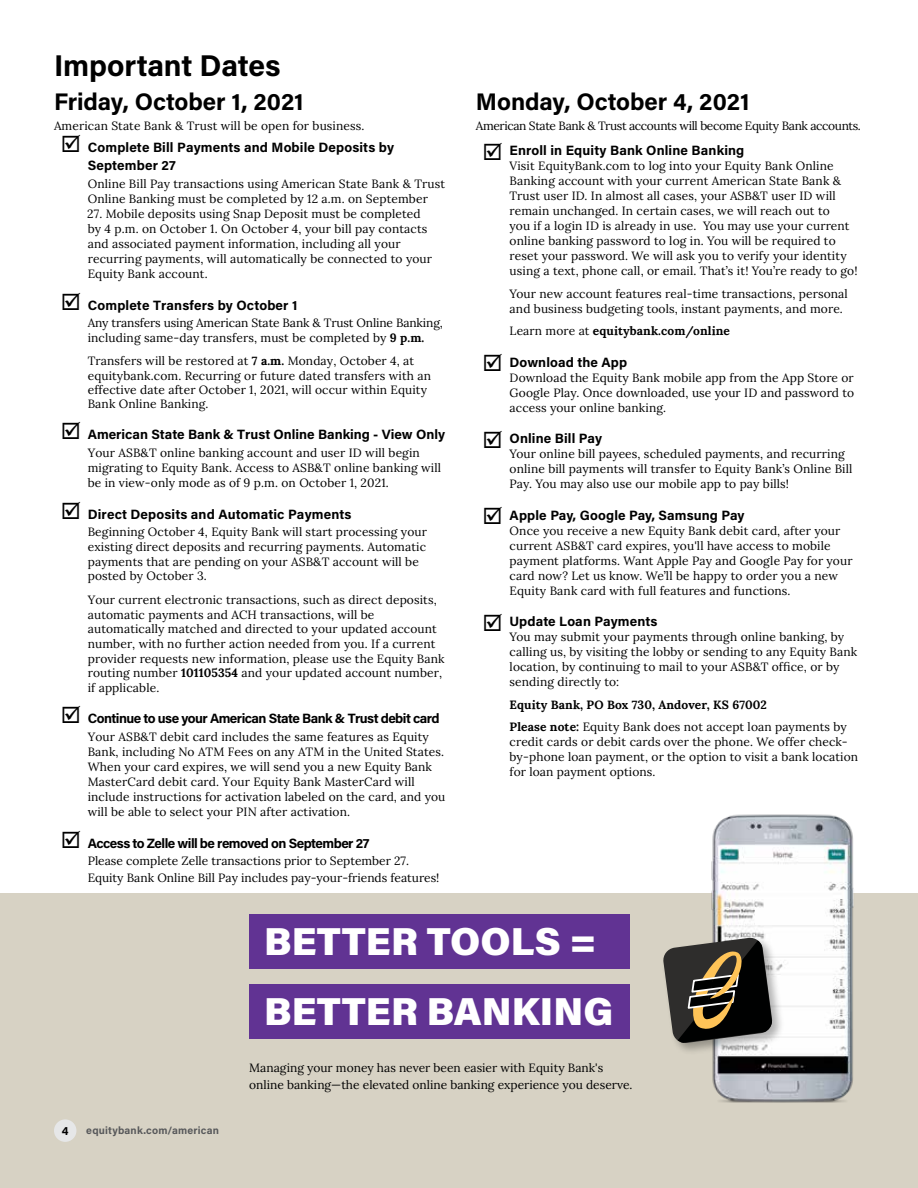
<style>
.page{position:relative;width:918px;height:1188px;background:#fff}
.page>*{position:absolute;margin:0;border:0;box-sizing:border-box;transform-origin:0 0}
.t1{font:39px/70.1px "Acumin Variable Concept";color:#fff}
.t2{font:700 30px "Acumin Pro";letter-spacing:-.005em;color:#000}
.t3{font:700 24px "Acumin Pro";color:#000}
.t4{font:700 13.5px/17.9px "Acumin Pro";letter-spacing:.01em;color:#000}
.t5{font:700 13.5px "Acumin Pro";letter-spacing:-.04em;color:#000}
.t6{font:12px/15px "Lora";letter-spacing:.01em;color:#000}
.t7{font:700 12px/22.5px "Lora";letter-spacing:.01em;color:#000}
.t8{font:12px/14.4px "Lora";letter-spacing:-.01em;color:#000}
.t9{font:12px "Lora";letter-spacing:-.03em;color:#000}
.t10{font:700 12px "Acumin Pro";color:#000}
.t11{font:700 10.5px "Acumin Pro";letter-spacing:.02em;color:#58595b}
.s1{font-style:inherit}
.s2{font-weight:700}
.s3{font-weight:400}
</style>
<div class="page">
<div style="left:0;top:893px;width:918px;height:295px;background:#d7d2c4"></div>
<img style="left:711px;top:814px;width:143px;height:289px">
<div style="left:661px;top:936px;width:124px;height:120px;background:#000;opacity:.3"></div>
<svg style="left:663px;top:937px;width:110px;height:107px;background:#534e43"></svg>
<div style="left:249px;top:914px;width:380px;height:55px;background:#613393"></div>
<div style="left:249px;top:984px;width:380px;height:55px;background:#613393"></div>
<div style="left:54px;top:1119px;width:22px;height:23px;background:#e6e7e8;border-radius:50%"></div>
<h2 class="t2" style="left:54px;top:44px;width:228px">Important Dates</h2>
<h3 class="t3" style="left:54px;top:85px;width:251px">Friday, October 1, 2021</h3>
<h3 class="t3" style="left:476px;top:85px;width:275px">Monday, October 4, 2021</h3>
<p class="t4" style="left:88px;top:138px;width:308px">Complete Bill Payments and Mobile Deposits by<br>September 27</p>
<p class="t6" style="left:88px;top:175px;width:359px">Online Bill Pay transactions using American State Bank &amp; Trust<br>Online Banking must be completed by 12 a.m. on September</p>
<p class="t6" style="left:87px;top:205px;width:347px"><span class="s1">27.</span> Mobile deposits using Snap Deposit must be completed by 4 p.m. on <span class="s1">October 1</span>. On October 4, your bill pay contacts and associated payment information, including all your recurring payments, will automatically be connected to your Equity Bank account.</p>
<p class="t4" style="left:88px;top:296px;width:211px">Complete Transfers by October 1</p>
<p class="t8" style="left:88px;top:315px;width:357px">Any transfers using American State Bank &amp; Trust Online Banking, including same-day transfers, must be completed by <span class="s2">9 p.m.</span></p>
<p class="t6" style="left:88px;top:353px;width:345px;line-height:14.4px">Transfers will be restored at <span class="s2">7 a.m.</span> Monday, October 4, at equitybank.com. Recurring or future dated transfers with an effective date after October 1, 2021, will occur within Equity Bank Online Banking.</p>
<p class="t4" style="left:88px;top:425px;width:359px">American State Bank &amp; Trust Online Banking - View Only</p>
<p class="t6" style="left:88px;top:445px;width:355px">Your ASB&amp;T online banking account and user ID will begin migrating to Equity Bank. Access to ASB&amp;T online banking will be in view-only mode as of 9 p.m. on October 1, 2021.</p>
<p class="t4" style="left:88px;top:505px;width:265px">Direct Deposits and Automatic Payments</p>
<p class="t6" style="left:88px;top:524px;width:341px">Beginning October 4, Equity Bank will start processing your existing direct deposits and recurring payments. Automatic payments that are pending on your ASB&amp;T account will be posted by October 3.</p>
<p class="t6" style="left:88px;top:592px;width:358px">Your current electronic transactions, such as direct deposits, automatic payments and ACH transactions, will be automatically matched and directed to your updated account number, with no further action needed from you. If a current provider requests new information, please use the Equity Bank routing number <span class="s2">101105354</span> and your updated account number, if applicable.</p>
<p class="t5" style="left:88px;top:709px;width:354px">Continue to use your American State Bank &amp; Trust debit card</p>
<p class="t6" style="left:88px;top:729px;width:359px">Your ASB&amp;T debit card includes the same features as Equity Bank, including No ATM Fees on any ATM in the United States.<br>When your card expires, we will send you a new Equity Bank MasterCard debit card. Your Equity Bank MasterCard will include instructions for activation labeled on the card, and you will be able to select your PIN after activation.</p>
<p class="t5" style="left:88px;top:833px;width:283px">Access to Zelle will be removed on September 27</p>
<p class="t6" style="left:88px;top:852px;width:353px;line-height:16.6px">Please complete Zelle transactions prior to September 27.<br>Equity Bank Online Bill Pay includes pay-your-friends features!</p>
<p class="t6" style="left:54px;top:117px;width:312px">American State Bank &amp; Trust will be open for business.</p>
<p class="t9" style="left:476px;top:116px;width:387px">American State Bank &amp; Trust accounts will become Equity Bank accounts.</p>
<p class="t4" style="left:510px;top:141px;width:236px">Enroll in Equity Bank Online Banking</p>
<p class="t6" style="left:510px;top:158px;width:349px">Visit EquityBank.com to log into your Equity Bank Online Banking account with your current American State Bank &amp; Trust user ID. In almost all cases, your ASB&amp;T user ID will remain unchanged. In certain cases, we will reach out to<br>you if a login ID is already in use. You may use your current online banking password to log in. You will be required to reset your password. We will ask you to verify your identity using a text, phone call, or email. That’s it! You’re ready to go!</p>
<p class="t6" style="left:510px;top:285px;width:340px">Your new account features real-time transactions, personal and business budgeting tools, instant payments, and more.</p>
<p class="t7" style="left:510px;top:318px;width:222px"><span class="s3">Learn more at</span> equitybank.com/online</p>
<p class="t4" style="left:510px;top:352px;width:119px">Download the App</p>
<p class="t6" style="left:510px;top:369px;width:346px;text-align:justify">Download the Equity Bank mobile app from the App Store or Google Play. Once downloaded, use your ID and password to access your online banking.</p>
<p class="t4" style="left:510px;top:429px;width:94px">Online Bill Pay</p>
<p class="t6" style="left:510px;top:446px;width:344px">Your online bill payees, scheduled payments, and recurring online bill payments will transfer to Equity Bank’s Online Bill<br>Pay. You may also use our mobile app to pay bills!</p>
<p class="t4" style="left:510px;top:505px;width:237px">Apple Pay, Google Pay, Samsung Pay</p>
<p class="t6" style="left:510px;top:522px;width:344px">Once you receive a new Equity Bank debit card, after your current ASB&amp;T card expires, you'll have access to mobile payment platforms. Want Apple Pay and Google Pay for your card now? Let us know. We’ll be happy to order you a new Equity Bank card with full features and functions.</p>
<p class="t4" style="left:510px;top:612px;width:149px">Update Loan Payments</p>
<p class="t6" style="left:510px;top:629px;width:349px">You may submit your payments through online banking, by calling us, by visiting the lobby or sending to any Equity Bank location, by continuing to mail to your ASB&amp;T office, or by sending directly to:</p>
<p class="t7" style="left:510px;top:692px;width:339px">Equity Bank, PO Box 730, Andover, KS 67002<br>Please note: <span class="s3">Equity Bank does not accept loan payments by</span></p>
<p class="t6" style="left:510px;top:734px;width:350px">credit cards or debit cards over the phone. We offer check&shy;by-phone loan payment, or the option to visit a bank location for loan payment options.</p>
<p class="t10" style="left:62px;top:1122px;width:8px">4</p>
<p class="t11" style="left:86px;top:1123px;width:134px">equitybank.com/american</p>
<h1 class="t1" style="left:264px;top:904px;width:351px">BETTER TOOLS =<br>BETTER BANKING</h1>
<p class="t6" style="left:249px;top:1059px;width:385px;line-height:16.5px">Managing your money has never been easier with Equity Bank's online banking—the elevated online banking experience you deserve.</p>
</div>
